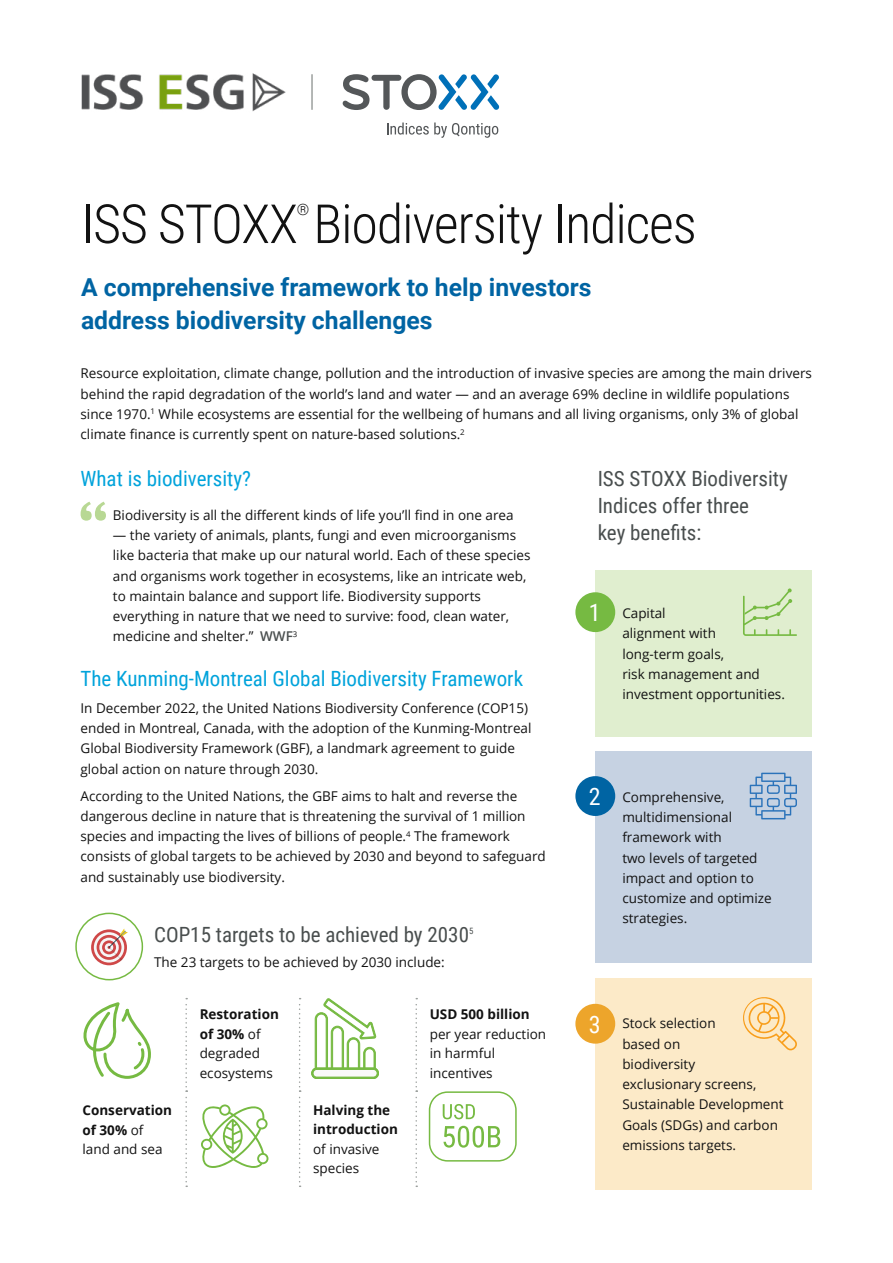
<style>
.page{position:relative;width:893px;height:1263px;background:#fff}
.page>*{position:absolute;margin:0;border:0;box-sizing:border-box;transform-origin:0 0}
.t1{font:300 54px "Roboto Condensed";letter-spacing:-.02em;color:#121212}
.t2{font:700 24.75px/33px "Roboto";color:#0064a3}
.t3{font:24px "Roboto Condensed";color:#fff}
.t4{font:21px/27px "Roboto Condensed";color:#494e4e}
.t5{font:21px "Roboto Condensed";color:#00a3db}
.t6{font:300 15.75px "Roboto Condensed";color:#121212}
.t7{font:13.5px/20.2px "Open Sans";color:#121212}
.t8{font:700 13.5px/19.5px "Open Sans";color:#121212}
.t9{font:8.7px "Roboto Condensed";color:#494e4e}
.s1{font-weight:600;color:#494e4e}
.s2{font-weight:700}
.s3{font-weight:400}
</style>
<div class="page">
<svg style="left:185px;top:998px;width:2px;height:189px"></svg>
<svg style="left:299px;top:998px;width:2px;height:189px"></svg>
<svg style="left:415px;top:998px;width:2px;height:189px"></svg>
<svg style="left:343px;top:74px;width:156px;height:36px"></svg>
<svg style="left:387px;top:122px;width:111px;height:16px"></svg>
<img style="left:81px;top:73px;width:205px;height:38px">
<hr style="left:311px;top:74px;width:2px;height:36px;background:#9ca09e">
<div style="left:595px;top:752px;width:217px;height:211px;background:#c6d2e2"></div>
<div style="left:575px;top:776px;width:40px;height:40px;background:#0064a3;border-radius:50%"></div>
<svg style="left:750px;top:773px;width:47px;height:46px"></svg>
<svg style="left:82px;top:920px;width:55px;height:55px"></svg>
<div style="left:75px;top:913px;width:68px;height:67px;border:2px solid #76ba42;border-radius:50%"></div>
<div style="left:595px;top:570px;width:217px;height:167px;background:#e0eecf"></div>
<div style="left:575px;top:592px;width:40px;height:40px;background:#76ba42;border-radius:50%"></div>
<svg style="left:743px;top:588px;width:54px;height:48px"></svg>
<div style="left:595px;top:978px;width:217px;height:212px;background:#fceac8"></div>
<div style="left:575px;top:1004px;width:40px;height:40px;background:#eda52b;border-radius:50%"></div>
<svg style="left:743px;top:997px;width:54px;height:53px"></svg>
<svg style="left:201px;top:1104px;width:67px;height:64px"></svg>
<svg style="left:83px;top:1002px;width:68px;height:77px"></svg>
<svg style="left:311px;top:998px;width:68px;height:81px"></svg>
<svg style="left:81px;top:502px;width:25px;height:19px"></svg>
<div style="left:429px;top:1091px;width:88px;height:70px;border:2px solid #76ba42;border-radius:18px"></div>
<svg style="left:443px;top:1126px;width:57px;height:21px"></svg>
<svg style="left:443px;top:1104px;width:32px;height:15px"></svg>
<h1 class="t1" style="left:81px;top:186px;width:617px">ISS STOXX Biodiversity Indices</h1>
<p class="t6" style="left:297px;top:198px;width:14px">®</p>
<h2 class="t2" style="left:81px;top:270px;width:512px">A comprehensive framework to help investors address biodiversity challenges</h2>
<p class="t7" style="left:81px;top:363px;width:733px">Resource exploitation, climate change, pollution and the introduction of invasive species are among the main drivers behind the rapid degradation of the world’s land and water — and an average 69% decline in wildlife populations since 1970.<sup>1</sup> While ecosystems are essential for the wellbeing of humans and all living organisms, only 3% of global climate finance is currently spent on nature-based solutions.<sup>2</sup></p>
<h3 class="t4" style="left:598px;top:464px;width:192px">ISS STOXX Biodiversity<br>Indices offer three<br>key benefits:</h3>
<h3 class="t5" style="left:81px;top:464px;width:172px">What is biodiversity?</h3>
<p class="t7" style="left:113px;top:505px;width:402px">Biodiversity is all the different kinds of life you’ll find in one area</p>
<p class="t7" style="left:113px;top:525px;width:419px">— the variety of animals, plants, fungi and even microorganisms like bacteria that make up our natural world. Each of these species and organisms work together in ecosystems, like an intricate web, to maintain balance and support life. Biodiversity supports everything in nature that we need to survive: food, clean water, medicine and shelter.” <span class="s1">WWF</span><sup>3</sup></p>
<h3 class="t5" style="left:81px;top:663px;width:444px">The Kunming-Montreal Global Biodiversity Framework</h3>
<p class="t7" style="left:81px;top:697px;width:452px">In December 2022, the United Nations Biodiversity Conference (COP15) ended in Montreal, Canada, with the adoption of the Kunming-Montreal Global Biodiversity Framework (GBF), a landmark agreement to guide global action on nature through 2030.</p>
<p class="t7" style="left:81px;top:785px;width:467px">According to the United Nations, the GBF aims to halt and reverse the dangerous decline in nature that is threatening the survival of 1 million species and impacting the lives of billions of people.<sup>4</sup> The framework consists of global targets to be achieved by 2030 and beyond to safeguard and sustainably use biodiversity.</p>
<p class="t7" style="left:622px;top:786px;width:151px">Comprehensive, multidimensional framework with<br>two levels of targeted impact and option to customize and optimize strategies.</p>
<h3 class="t3" style="left:589px;top:596px;width:13px">1</h3>
<p class="t7" style="left:622px;top:603px;width:164px">Capital<br>alignment with<br>long-term goals,<br>risk management and investment opportunities.</p>
<h3 class="t3" style="left:589px;top:780px;width:13px">2</h3>
<h3 class="t4" style="left:154px;top:920px;width:316px">COP15 targets to be achieved by 2030</h3>
<p class="t9" style="left:469px;top:925px;width:6px">5</p>
<p class="t7" style="left:154px;top:952px;width:292px">The 23 targets to be achieved by 2030 include:</p>
<p class="t7" style="left:200px;top:1004px;width:81px;line-height:19.5px"><span class="s2">Restoration of 30%</span> of degraded ecosystems</p>
<p class="t8" style="left:430px;top:1004px;width:102px">USD 500 billion</p>
<p class="t7" style="left:430px;top:1024px;width:118px;line-height:19.5px">per year reduction in harmful incentives</p>
<p class="t8" style="left:82px;top:1100px;width:91px">Conservation of 30% <span class="s3">of land and sea</span></p>
<p class="t8" style="left:313px;top:1100px;width:86px">Halving the introduction</p>
<p class="t7" style="left:313px;top:1139px;width:68px;line-height:19.5px">of invasive species</p>
<h3 class="t3" style="left:589px;top:1007px;width:13px">3</h3>
<p class="t7" style="left:622px;top:1013px;width:163px">Stock selection<br>based on<br>biodiversity<br>exclusionary screens,<br>Sustainable Development<br>Goals (SDGs) and carbon emissions targets.</p>
</div>
